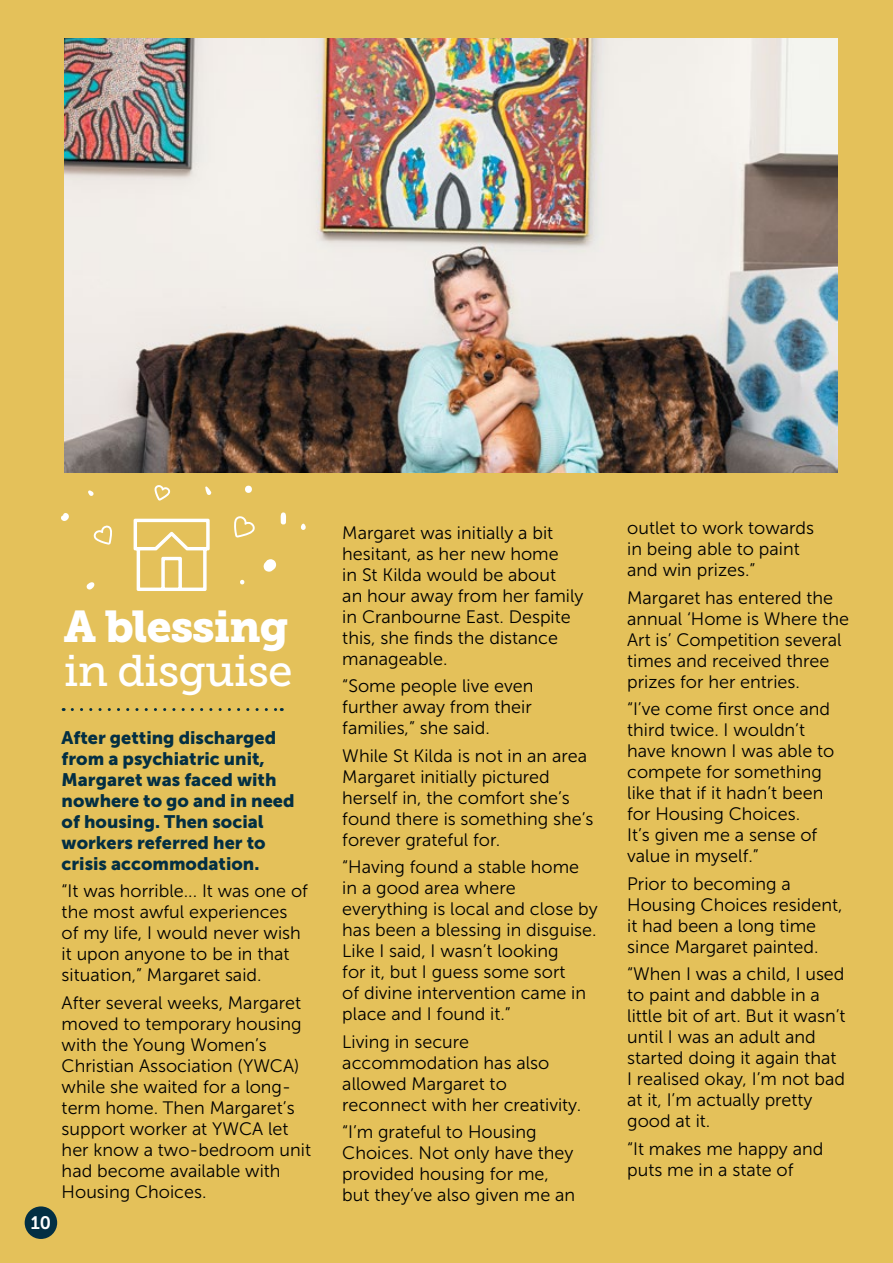
<style>
.page{position:relative;width:893px;height:1263px;background:#e4c15a}
.page>*{position:absolute;margin:0;border:0;box-sizing:border-box;transform-origin:0 0}
.t1{font:44.1px "Museo Slab 500";letter-spacing:-.02em;color:#fff}
.t2{font:44.1px "Museo Slab 900";letter-spacing:-.02em;color:#fff}
.t3{font:18px/21px "Museo Sans 300";color:#000}
.t4{font:18px/21px "Museo Sans 900";color:#032f43}
.t5{font:18px "Museo Slab 700";color:#fff}
</style>
<div class="page">
<img style="left:64px;top:38px;width:773px;height:434px">
<svg style="left:72px;top:708px;width:210px;height:3px"></svg>
<svg style="left:133px;top:518px;width:77px;height:73px"></svg>
<svg style="left:154px;top:485px;width:17px;height:16px"></svg>
<svg style="left:93px;top:525px;width:19px;height:20px"></svg>
<svg style="left:234px;top:516px;width:21px;height:21px"></svg>
<svg style="left:87px;top:582px;width:7px;height:8px"></svg>
<svg style="left:240px;top:580px;width:5px;height:4px"></svg>
<svg style="left:301px;top:524px;width:5px;height:6px"></svg>
<svg style="left:245px;top:486px;width:7px;height:7px"></svg>
<svg style="left:263px;top:559px;width:13px;height:13px"></svg>
<svg style="left:61px;top:513px;width:8px;height:8px"></svg>
<svg style="left:205px;top:486px;width:7px;height:9px"></svg>
<svg style="left:280px;top:512px;width:6px;height:13px"></svg>
<svg style="left:88px;top:490px;width:6px;height:6px"></svg>
<div style="left:25px;top:1206px;width:32px;height:33px;background:#032f43;border-radius:50%"></div>
<p class="t5" style="left:31px;top:1213px;width:22px">10</p>
<h1 class="t2" style="left:64px;top:601px;width:226px">A blessing</h1>
<h1 class="t1" style="left:64px;top:647px;width:230px">in disguise</h1>
<p class="t4" style="left:62px;top:727px;width:234px">After getting discharged from a psychiatric unit,<br>Margaret was faced with nowhere to go and in need of housing. Then social workers referred her to crisis accommodation.</p>
<p class="t3" style="left:62px;top:881px;width:248px">“It was horrible... It was one of the most awful experiences of my life, I would never wish it upon anyone to be in that situation,” Margaret said.</p>
<p class="t3" style="left:62px;top:992px;width:251px">After several weeks, Margaret moved to temporary housing with the Young Women’s<br>Christian Association (YWCA) while she waited for a long&shy;term home. Then Margaret’s support worker at YWCA let her know a two-bedroom unit had become available with<br>Housing Choices.</p>
<p class="t3" style="left:342px;top:522px;width:243px">Margaret was initially a bit hesitant, as her new home<br>in St Kilda would be about<br>an hour away from her family in Cranbourne East. Despite this, she finds the distance manageable.</p>
<p class="t3" style="left:342px;top:676px;width:193px;text-align:justify">“Some people live even further away from their families,” she said.</p>
<p class="t3" style="left:342px;top:745px;width:253px">While St Kilda is not in an area<br>Margaret initially pictured herself in, the comfort she’s found there is something she’s forever grateful for.</p>
<p class="t3" style="left:342px;top:856px;width:257px">“Having found a stable home in a good area where everything is local and close by has been a blessing in disguise.<br>Like I said, I wasn’t looking<br>for it, but I guess some sort<br>of divine intervention came in place and I found it.”</p>
<p class="t3" style="left:342px;top:1031px;width:240px">Living in secure accommodation has also allowed Margaret to reconnect with her creativity.</p>
<p class="t3" style="left:342px;top:1121px;width:234px">“I’m grateful to Housing<br>Choices. Not only have they provided housing for me, but they’ve also given me an</p>
<p class="t3" style="left:627px;top:518px;width:188px">outlet to work towards in being able to paint and win prizes.”</p>
<p class="t3" style="left:627px;top:587px;width:223px">Margaret has entered the annual ‘Home is Where the<br>Art is’ Competition several times and received three prizes for her entries.</p>
<p class="t3" style="left:627px;top:699px;width:209px">“I’ve come first once and third twice. I wouldn’t have known I was able to compete for something like that if it hadn’t been for Housing Choices.<br>It’s given me a sense of value in myself.”</p>
<p class="t3" style="left:627px;top:873px;width:217px">Prior to becoming a<br>Housing Choices resident, it had been a long time since Margaret painted.</p>
<p class="t3" style="left:627px;top:963px;width:220px">“When I was a child, I used to paint and dabble in a little bit of art. But it wasn’t until I was an adult and started doing it again that<br>I realised okay, I’m not bad at it, I’m actually pretty good at it.</p>
<p class="t3" style="left:627px;top:1138px;width:198px">“It makes me happy and puts me in a state of</p>
</div>
